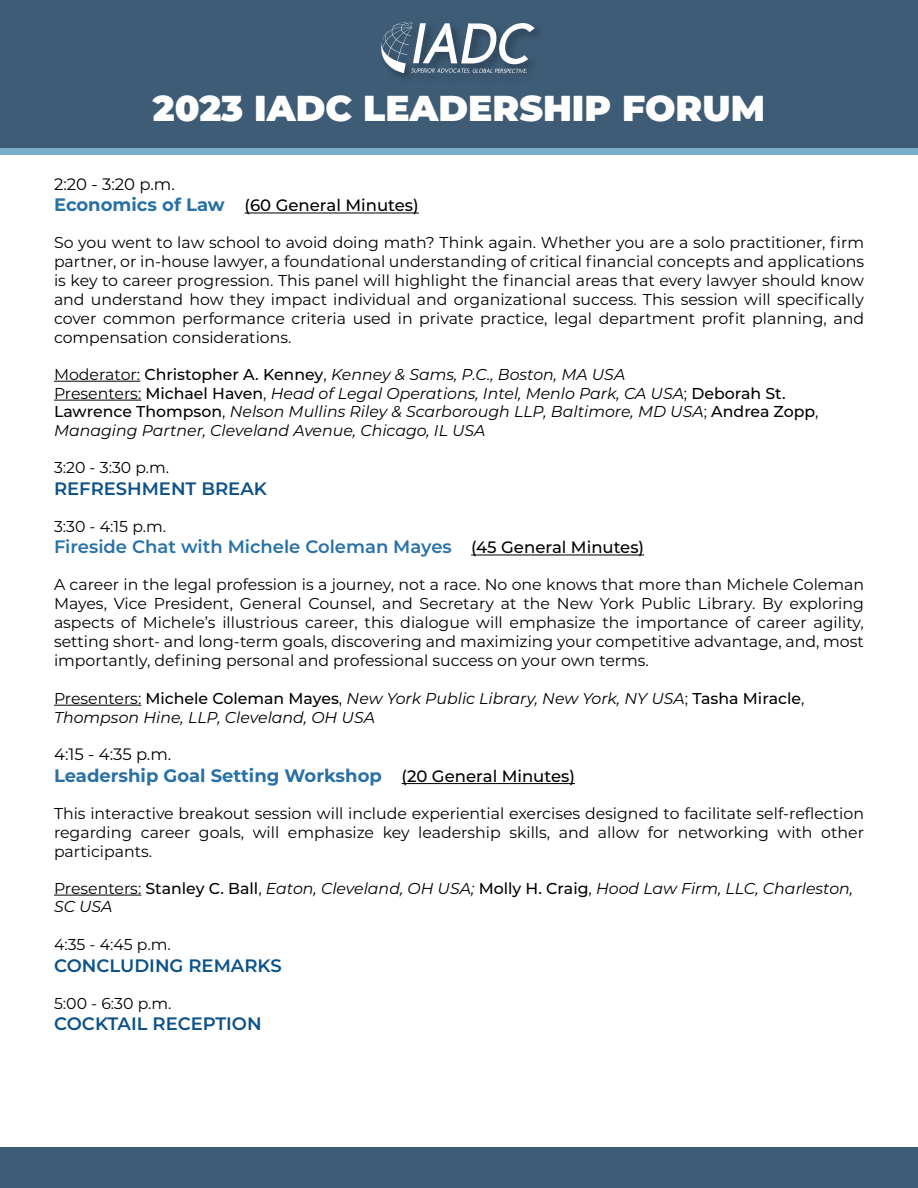
<style>
.page{position:relative;width:918px;height:1188px;background:#fff}
.page>*{position:absolute;margin:0;border:0;box-sizing:border-box;transform-origin:0 0}
.t1{font:900 36px "Montserrat";color:#fff}
.t2{font:600 18px "Montserrat";color:#2871a6}
.t3{font:600 18px "Montserrat";color:#0c5188}
.t4{font:700 18px "Montserrat";color:#2871a6}
.t5{font:500 16.5px/21.6px "Montserrat";color:#000}
.t6{font:16.5px "Montserrat";color:#000}
.t7{font:15.75px/18.9px "Montserrat";color:#000;text-align:justify}
.t8{font:italic 15.75px/18.9px "Montserrat";color:#000}
.s1{font-weight:400}
.s2{font-weight:700;font-size:18px;color:#2871a6}
.s3{font-style:normal}
.s4{font-weight:500;font-style:normal}
.s5{font-weight:500;font-size:16.5px;color:#000}
</style>
<div class="page">
<div style="left:0;top:131px;width:918px;height:24px;background:#78aeca"></div>
<div style="left:0;top:0;width:918px;height:148px;background:#3e5c76"></div>
<hr style="left:245px;top:213px;width:174px;height:1px;background:#000">
<hr style="left:54px;top:381px;width:86px;height:1px;background:#000">
<hr style="left:54px;top:400px;width:87px;height:1px;background:#000">
<hr style="left:471px;top:555px;width:173px;height:1px;background:#000">
<hr style="left:54px;top:705px;width:87px;height:1px;background:#000">
<hr style="left:402px;top:783px;width:173px;height:1px;background:#000">
<hr style="left:54px;top:895px;width:87px;height:1px;background:#000">
<div style="left:0;top:1148px;width:918px;height:40px;background:#3e5c76"></div>
<svg style="left:381px;top:22px;width:154px;height:51px"></svg>
<h1 class="t1" style="left:153px;top:82px;width:614px">2023 IADC LEADERSHIP FORUM</h1>
<p class="t5" style="left:54px;top:172px;width:366px"><span class="s1">2:20 - 3:20 p.m.<br></span><span class="s2">Economics of Law</span> (60 General Minutes)</p>
<p class="t7" style="left:54px;top:233px;width:812px">So you went to law school to avoid doing math? Think again. Whether you are a solo practitioner, firm partner, or in-house lawyer, a foundational understanding of critical financial concepts and applications is key to career progression. This panel will highlight the financial areas that every lawyer should know and understand how they impact individual and organizational success. This session will specifically cover common performance criteria used in private practice, legal department profit planning, and compensation considerations.</p>
<p class="t8" style="left:54px;top:364px;width:766px"><span class="s3">Moderator:</span> <span class="s4">Christopher A. Kenney</span><span class="s3">,</span> Kenney &amp; Sams, P.C., Boston, MA USA<br><span class="s3">Presenters:</span> <span class="s4">Michael Haven</span><span class="s3">,</span> Head of Legal Operations, Intel, Menlo Park, CA USA<span class="s3">;</span> <span class="s4">Deborah St.<br>Lawrence Thompson</span><span class="s3">,</span> Nelson Mullins Riley &amp; Scarborough LLP, Baltimore, MD USA<span class="s3">;</span> <span class="s4">Andrea Zopp</span><span class="s3">, </span>Managing Partner, Cleveland Avenue, Chicago, IL USA</p>
<p class="t7" style="left:54px;top:458px;width:117px">3:20 - 3:30 p.m.</p>
<p class="t3" style="left:54px;top:476px;width:214px">REFRESHMENT BREAK</p>
<p class="t7" style="left:54px;top:516px;width:114px">3:30 - 4:15 p.m.</p>
<p class="t2" style="left:54px;top:534px;width:592px">Fireside Chat with Michele Coleman Mayes <span class="s5">(45 General Minutes)</span></p>
<p class="t7" style="left:54px;top:575px;width:812px">A career in the legal profession is a journey, not a race. No one knows that more than Michele Coleman Mayes, Vice President, General Counsel, and Secretary at the New York Public Library. By exploring aspects of Michele’s illustrious career, this dialogue will emphasize the importance of career agility, setting short- and long-term goals, discovering and maximizing your competitive advantage, and, most importantly, defining personal and professional success on your own terms.</p>
<p class="t8" style="left:54px;top:688px;width:752px"><span class="s3">Presenters:</span> <span class="s4">Michele Coleman Mayes</span><span class="s3">,</span> New York Public Library, New York, NY USA<span class="s3">;</span> <span class="s4">Tasha Miracle</span><span class="s3">,<br></span>Thompson Hine, LLP, Cleveland, OH USA</p>
<p class="t6" style="left:54px;top:743px;width:119px">4:15 - 4:35 p.m.</p>
<p class="t4" style="left:54px;top:763px;width:522px">Leadership Goal Setting Workshop <span class="s5">(20 General Minutes)</span></p>
<p class="t7" style="left:54px;top:803px;width:812px">This interactive breakout session will include experiential exercises designed to facilitate self-reflection regarding career goals, will emphasize key leadership skills, and allow for networking with other participants.</p>
<p class="t8" style="left:54px;top:878px;width:801px"><span class="s3">Presenters:</span> <span class="s4">Stanley C. Ball</span><span class="s3">,</span> Eaton, Cleveland, OH USA; <span class="s4">Molly H. Craig</span><span class="s3">,</span> Hood Law Firm, LLC, Charleston,<br>SC USA</p>
<p class="t7" style="left:54px;top:935px;width:118px">4:35 - 4:45 p.m.</p>
<p class="t3" style="left:54px;top:953px;width:229px">CONCLUDING REMARKS</p>
<p class="t7" style="left:54px;top:993px;width:119px">5:00 - 6:30 p.m.</p>
<p class="t3" style="left:54px;top:1011px;width:209px">COCKTAIL RECEPTION</p>
</div>
